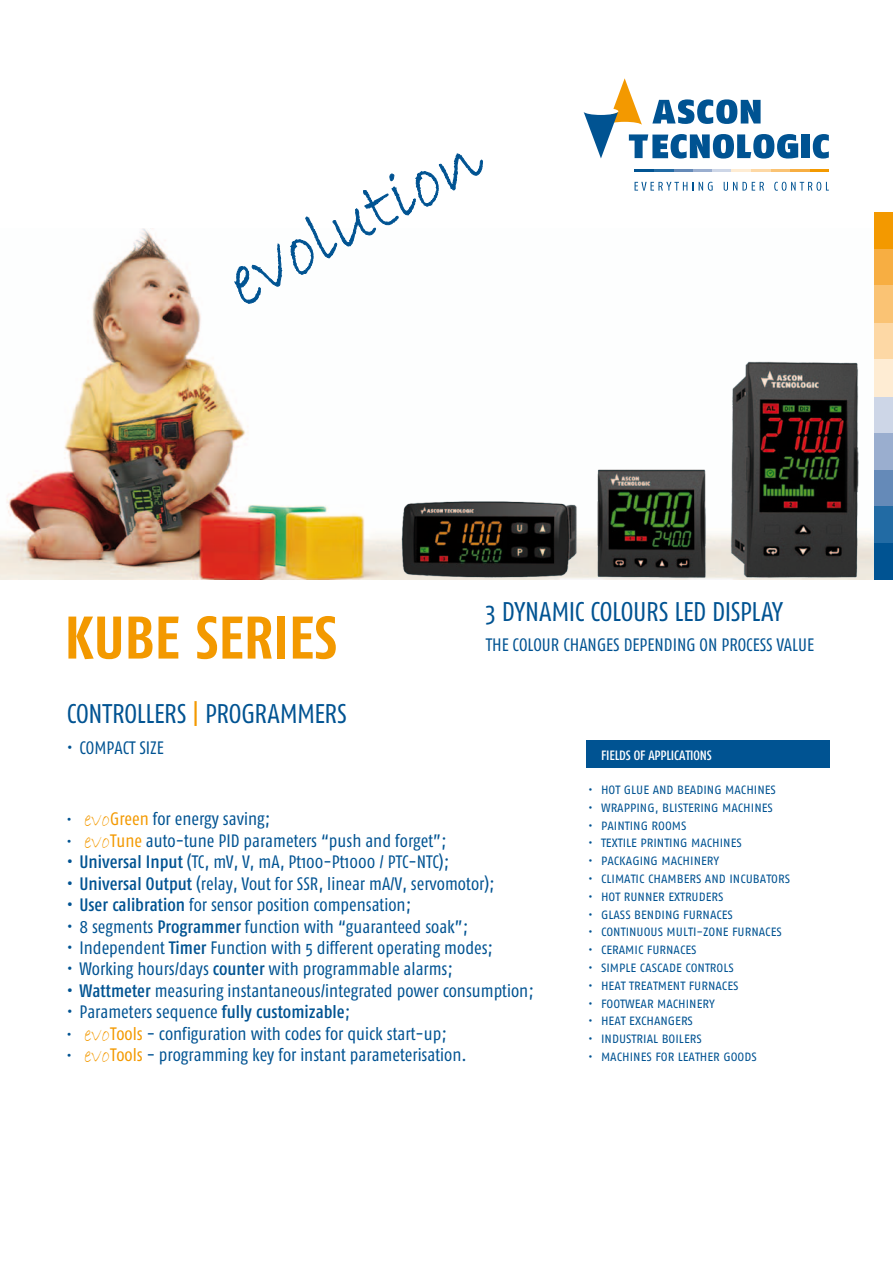
<style>
.page{position:relative;width:893px;height:1263px;background:#fff}
.page>*{position:absolute;margin:0;border:0;box-sizing:border-box;transform-origin:0 0}
.t1{font:700 60px "Fago Co";color:#f39900}
.t2{font:27px "Fago Co";letter-spacing:-.015em;color:#005392}
.t3{font:18px "Fago Co";color:#005392}
.t4{font:13.5px "Fago Co Med";letter-spacing:-.01em;color:#fff}
.t5{font:12px "Fago No";color:#005392}
.s1{color:#f39900}
.s2{font-family:"Bradley Hand ITC"}
.s3{font-family:"Bradley Hand ITC";font-size:21px;color:#f39900}
.s4{font-family:"Fago Co Med"}
</style>
<div class="page">
<img style="left:0;top:229px;width:381px;height:351px">
<div style="left:874px;top:213px;width:19px;height:36px;background:#f39900"></div>
<div style="left:874px;top:396px;width:19px;height:37px;background:#cdd6e7"></div>
<div style="left:874px;top:249px;width:19px;height:37px;background:#f7ae42"></div>
<div style="left:874px;top:433px;width:19px;height:37px;background:#9aaecf"></div>
<div style="left:874px;top:286px;width:19px;height:37px;background:#fac374"></div>
<div style="left:874px;top:470px;width:19px;height:36px;background:#658ab8"></div>
<div style="left:874px;top:323px;width:19px;height:37px;background:#fdd8a5"></div>
<div style="left:874px;top:506px;width:19px;height:37px;background:#226ba4"></div>
<div style="left:874px;top:359px;width:19px;height:37px;background:#feecd3"></div>
<div style="left:874px;top:543px;width:19px;height:37px;background:#005392"></div>
<div style="left:586px;top:740px;width:244px;height:27px;background:#005392"></div>
<div style="left:802px;top:134px;width:8px;height:24px;background:#005392"></div>
<svg style="left:813px;top:134px;width:16px;height:25px"></svg>
<svg style="left:584px;top:78px;width:214px;height:81px"></svg>
<hr style="left:809px;top:169px;width:20px;height:2px;background:#f39900">
<hr style="left:712px;top:169px;width:20px;height:2px;background:#cdd6e7">
<svg style="left:790px;top:169px;width:19px;height:2px"></svg>
<svg style="left:693px;top:169px;width:19px;height:2px"></svg>
<hr style="left:770px;top:169px;width:20px;height:2px;background:#fac374">
<hr style="left:673px;top:169px;width:20px;height:2px;background:#658ab8">
<svg style="left:654px;top:169px;width:19px;height:2px"></svg>
<svg style="left:732px;top:169px;width:38px;height:2px"></svg>
<hr style="left:634px;top:169px;width:20px;height:2px;background:#005392">
<svg style="left:635px;top:182px;width:78px;height:9px"></svg>
<svg style="left:724px;top:182px;width:40px;height:9px"></svg>
<svg style="left:774px;top:182px;width:55px;height:9px"></svg>
<img style="left:381px;top:361px;width:493px;height:219px">
<svg style="left:234px;top:242px;width:49px;height:62px"></svg>
<svg style="left:289px;top:153px;width:194px;height:123px"></svg>
<h1 class="t1" style="left:65px;top:602px;width:274px">KUBE SERIES</h1>
<h2 class="t2" style="left:67px;top:698px;width:282px">Controllers <span class="s1">|</span> PROGRAMMers</h2>
<p class="t3" style="left:67px;top:737px;width:37px">• Compac</p>
<p class="t3" style="left:129px;top:737px;width:36px">t size</p>
<h2 class="t2" style="left:486px;top:596px;width:299px">3 DYNAMIC COLOuRS LED DISPLAY</h2>
<p class="t3" style="left:486px;top:635px;width:314px">THE COLOuR CHANGES DEPEN DING ON PROCESS VALUE</p>
<p class="t4" style="left:601px;top:747px;width:112px">Fields of applications</p>
<p class="t3" style="left:67px;top:809px;width:205px"><span class="s2">•</span> <span class="s3">evo</span><span class="s1">Green</span> for energy saving;</p>
<p class="t3" style="left:67px;top:830px;width:381px"><span class="s2">•</span> <span class="s3">evo</span><span class="s1">Tune</span> auto-tune PID parameters “push and forget”;</p>
<p class="t3" style="left:67px;top:852px;width:384px"><span class="s4">• Universal Input</span> (TC, mV, V, mA, Pt100-Pt1000 / PTC-NTC);</p>
<p class="t3" style="left:67px;top:873px;width:429px"><span class="s4">• Universal Output</span> (relay, Vout for SSR , linear mA/V, servomotor);</p>
<p class="t3" style="left:67px;top:895px;width:346px"><span class="s4">• User calibration</span> for sensor position compensation;</p>
<p class="t3" style="left:67px;top:916px;width:403px">• 8 segments <span class="s4">Programmer</span> function with “guaranteed soak”;</p>
<p class="t3" style="left:67px;top:937px;width:428px">• Independent <span class="s4">Timer</span> Function with 5 different operating modes;</p>
<p class="t3" style="left:67px;top:959px;width:387px">• Working hours/days <span class="s4">counter</span> with programmable alarms;</p>
<p class="t3" style="left:67px;top:980px;width:468px"><span class="s4">• Wattmeter</span> measuring instantaneous/integrated power consumption;</p>
<p class="t3" style="left:67px;top:1002px;width:285px">• Parameters sequence <span class="s4">fully customizable</span>;</p>
<p class="t3" style="left:67px;top:1023px;width:381px"><span class="s2">•</span> <span class="s3">evo</span><span class="s1">Tools</span> - configuration with codes for quick start-up;</p>
<p class="t3" style="left:67px;top:1044px;width:401px"><span class="s2">•</span> <span class="s3">evo</span><span class="s1">Tools</span> - programming key for instant parameterisation.</p>
<p class="t5" style="left:588px;top:783px;width:189px">• HOT GLUE AND BEADING MACHINES</p>
<p class="t5" style="left:588px;top:801px;width:186px">• WRAPPING, BLISTERING MACHINES</p>
<p class="t5" style="left:588px;top:818px;width:100px">• PAINTING ROOMS</p>
<p class="t5" style="left:588px;top:836px;width:155px">• TEXTILE PRINTING MACHINES</p>
<p class="t5" style="left:588px;top:854px;width:132px">• PACKAGING MACHINERY</p>
<p class="t5" style="left:588px;top:872px;width:203px">• CLIMATIC CHAMBERS AND INCUBATORS</p>
<p class="t5" style="left:588px;top:890px;width:137px">• HOT RUNNER EXTRUDERS</p>
<p class="t5" style="left:588px;top:907px;width:146px">• GLASS BENDING FURNACES</p>
<p class="t5" style="left:588px;top:925px;width:195px">• CONTINUOUS MULTI-ZONE FURNACES</p>
<p class="t5" style="left:588px;top:943px;width:110px">• CERAMIC FURNACES</p>
<p class="t5" style="left:588px;top:961px;width:147px">• SIMPLE CASCADE CONTROLS</p>
<p class="t5" style="left:588px;top:979px;width:152px">• HEAT TREATMENT FURNACES</p>
<p class="t5" style="left:588px;top:996px;width:128px">• FOOTWEAR MACHINERY</p>
<p class="t5" style="left:588px;top:1014px;width:28px">• HEATEXCHANGERS</p>
<p class="t5" style="left:588px;top:1032px;width:23px">• INDUSTRIAL</p>
<p class="t5" style="left:662px;top:1032px;width:14px">BOILERS</p>
<p class="t5" style="left:588px;top:1050px;width:29px">• MACHINESFORLEATHERGOODS</p>
</div>
